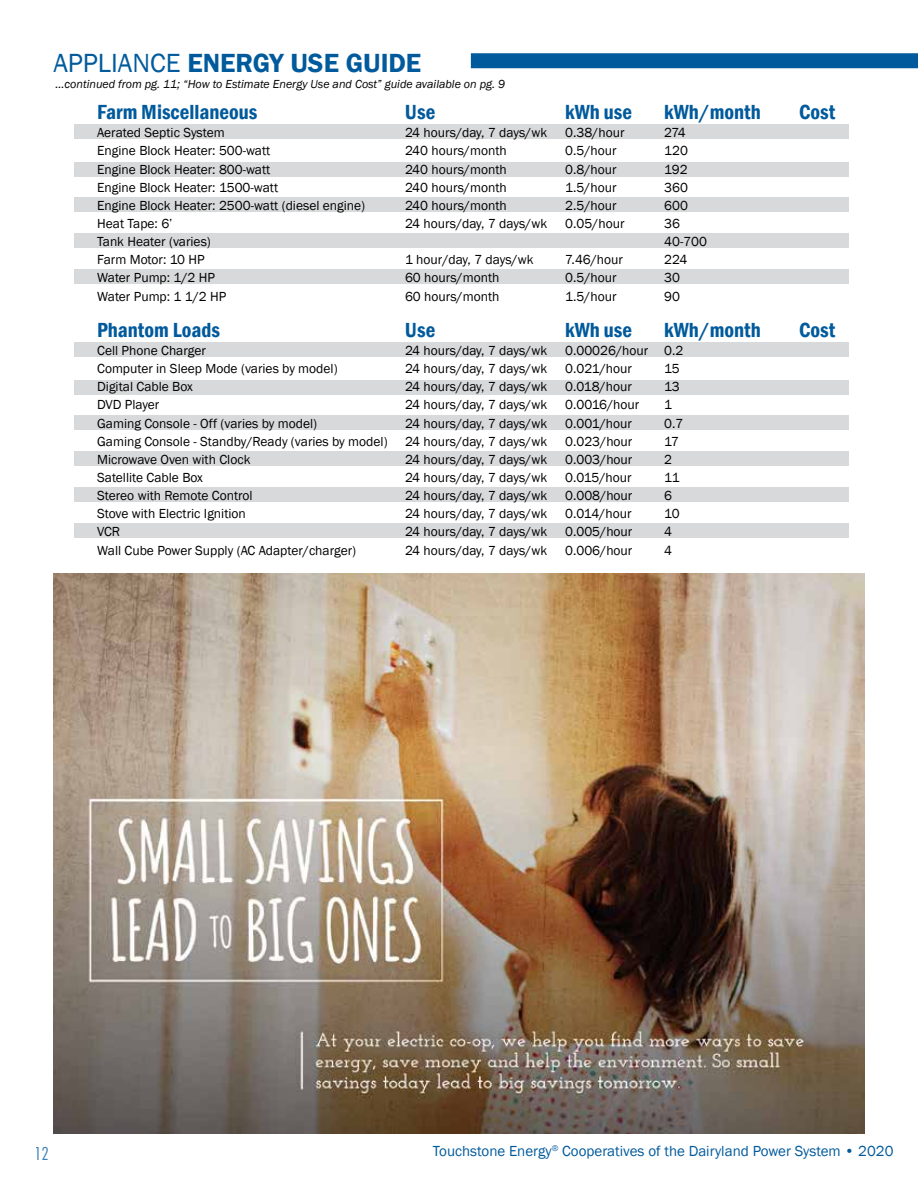
<style>
.page{position:relative;width:918px;height:1188px;background:#fff}
.page>*{position:absolute;margin:0;border:0;box-sizing:border-box;transform-origin:0 0}
.t1{font:600 27px "Franklin Gothic";color:#005a9c}
.t2{font:600 condensed 21px "Franklin Gothic";color:#005a9c}
.t3{font:19.5px "Futura PT Cond";color:#005a9c;scale:1.04 1}
.t4{font:15px "Franklin Gothic";color:#005a9c}
.t5{font:13.5px "Franklin Gothic";color:#000}
.t6{font:italic 12px "Franklin Gothic";color:#000}
.s1{font-weight:400}
</style>
<div class="page">
<div style="left:74px;top:125px;width:775px;height:14px;background:#d7d9da"></div>
<div style="left:74px;top:162px;width:775px;height:14px;background:#d7d9da"></div>
<div style="left:74px;top:198px;width:775px;height:14px;background:#d7d9da"></div>
<div style="left:74px;top:234px;width:775px;height:14px;background:#d7d9da"></div>
<div style="left:74px;top:269px;width:775px;height:15px;background:#d7d9da"></div>
<div style="left:74px;top:343px;width:775px;height:14px;background:#d7d9da"></div>
<div style="left:74px;top:380px;width:775px;height:14px;background:#d7d9da"></div>
<div style="left:74px;top:416px;width:775px;height:14px;background:#d7d9da"></div>
<div style="left:74px;top:452px;width:775px;height:14px;background:#d7d9da"></div>
<div style="left:74px;top:487px;width:775px;height:15px;background:#d7d9da"></div>
<div style="left:74px;top:523px;width:775px;height:15px;background:#d7d9da"></div>
<img style="left:53px;top:574px;width:811px;height:560px">
<div style="left:471px;top:53px;width:447px;height:15px;background:#005a9c"></div>
<h1 class="t1" style="left:53px;top:47px;width:370px"><span class="s1">APPLIANCE</span> ENERGY USE GUIDE</h1>
<p class="t6" style="left:56px;top:77px;width:451px">...continued from pg. 11; “How to Estimate Energy Use and Cost” guide available on pg. 9</p>
<h2 class="t2" style="left:97px;top:98px;width:162px">Farm Miscellaneous</h2>
<h2 class="t2" style="left:405px;top:98px;width:32px">Use</h2>
<h2 class="t2" style="left:565px;top:98px;width:68px">kWh use</h2>
<h2 class="t2" style="left:664px;top:98px;width:98px">kWh/month</h2>
<h2 class="t2" style="left:799px;top:98px;width:38px">Cost</h2>
<p class="t5" style="left:97px;top:124px;width:129px">Aerated Septic System</p>
<p class="t5" style="left:405px;top:124px;width:144px">24 hours/day, 7 days/wk</p>
<p class="t5" style="left:565px;top:124px;width:61px">0.38/hour</p>
<p class="t5" style="left:664px;top:124px;width:23px">274</p>
<p class="t5" style="left:97px;top:143px;width:175px">Engine Block Heater: 500-watt</p>
<p class="t5" style="left:405px;top:143px;width:103px">240 hours/month</p>
<p class="t5" style="left:565px;top:143px;width:53px">0.5/hour</p>
<p class="t5" style="left:664px;top:143px;width:25px">120</p>
<p class="t5" style="left:97px;top:161px;width:175px">Engine Block Heater: 800-watt</p>
<p class="t5" style="left:405px;top:161px;width:103px">240 hours/month</p>
<p class="t5" style="left:565px;top:161px;width:53px">0.8/hour</p>
<p class="t5" style="left:664px;top:161px;width:25px">192</p>
<p class="t5" style="left:97px;top:179px;width:182px">Engine Block Heater: 1500-watt</p>
<p class="t5" style="left:405px;top:179px;width:103px">240 hours/month</p>
<p class="t5" style="left:565px;top:179px;width:53px">1.5/hour</p>
<p class="t5" style="left:664px;top:179px;width:25px">360</p>
<p class="t5" style="left:97px;top:197px;width:270px">Engine Block Heater: 2500-watt (diesel engine)</p>
<p class="t5" style="left:405px;top:197px;width:103px">240 hours/month</p>
<p class="t5" style="left:565px;top:197px;width:53px">2.5/hour</p>
<p class="t5" style="left:664px;top:197px;width:25px">600</p>
<p class="t5" style="left:97px;top:215px;width:77px">Heat Tape: 6’</p>
<p class="t5" style="left:405px;top:215px;width:144px">24 hours/day, 7 days/wk</p>
<p class="t5" style="left:565px;top:215px;width:61px">0.05/hour</p>
<p class="t5" style="left:664px;top:215px;width:17px">36</p>
<p class="t5" style="left:97px;top:233px;width:115px">Tank Heater (varies)</p>
<p class="t5" style="left:664px;top:233px;width:44px">40-700</p>
<p class="t5" style="left:97px;top:251px;width:109px">Farm Motor: 10 HP</p>
<p class="t5" style="left:405px;top:251px;width:130px">1 hour/day, 7 days/wk</p>
<p class="t5" style="left:565px;top:251px;width:59px">7.46/hour</p>
<p class="t5" style="left:664px;top:251px;width:25px">224</p>
<p class="t5" style="left:97px;top:270px;width:119px">Water Pump: 1/2 HP</p>
<p class="t5" style="left:405px;top:270px;width:96px">60 hours/month</p>
<p class="t5" style="left:565px;top:270px;width:53px">0.5/hour</p>
<p class="t5" style="left:664px;top:270px;width:17px">30</p>
<p class="t5" style="left:97px;top:288px;width:131px">Water Pump: 1 1/2 HP</p>
<p class="t5" style="left:405px;top:288px;width:96px">60 hours/month</p>
<p class="t5" style="left:565px;top:288px;width:53px">1.5/hour</p>
<p class="t5" style="left:664px;top:288px;width:17px">90</p>
<h2 class="t2" style="left:97px;top:316px;width:124px">Phantom Loads</h2>
<h2 class="t2" style="left:405px;top:316px;width:32px">Use</h2>
<h2 class="t2" style="left:565px;top:316px;width:68px">kWh use</h2>
<h2 class="t2" style="left:664px;top:316px;width:98px">kWh/month</h2>
<h2 class="t2" style="left:799px;top:316px;width:38px">Cost</h2>
<p class="t5" style="left:97px;top:342px;width:110px">Cell Phone Charger</p>
<p class="t5" style="left:405px;top:342px;width:144px">24 hours/day, 7 days/wk</p>
<p class="t5" style="left:565px;top:342px;width:120px">0.00026/hour 0.2</p>
<p class="t5" style="left:97px;top:360px;width:242px">Computer in Sleep Mode (varies by model)</p>
<p class="t5" style="left:405px;top:360px;width:144px">24 hours/day, 7 days/wk</p>
<p class="t5" style="left:565px;top:360px;width:68px">0.021/hour</p>
<p class="t5" style="left:664px;top:360px;width:17px">15</p>
<p class="t5" style="left:97px;top:378px;width:97px">Digital Cable Box</p>
<p class="t5" style="left:405px;top:378px;width:144px">24 hours/day, 7 days/wk</p>
<p class="t5" style="left:565px;top:378px;width:68px">0.018/hour</p>
<p class="t5" style="left:664px;top:378px;width:17px">13</p>
<p class="t5" style="left:97px;top:397px;width:64px">DVD Player</p>
<p class="t5" style="left:405px;top:397px;width:144px">24 hours/day, 7 days/wk</p>
<p class="t5" style="left:565px;top:397px;width:76px">0.0016/hour</p>
<p class="t5" style="left:664px;top:397px;width:9px">1</p>
<p class="t5" style="left:97px;top:415px;width:221px">Gaming Console - Off (varies by model)</p>
<p class="t5" style="left:405px;top:415px;width:144px">24 hours/day, 7 days/wk</p>
<p class="t5" style="left:565px;top:415px;width:68px">0.001/hour</p>
<p class="t5" style="left:664px;top:415px;width:21px">0.7</p>
<p class="t5" style="left:97px;top:433px;width:292px">Gaming Console - Standby/Ready (varies by model)</p>
<p class="t5" style="left:405px;top:433px;width:144px">24 hours/day, 7 days/wk</p>
<p class="t5" style="left:565px;top:433px;width:69px">0.023/hour</p>
<p class="t5" style="left:664px;top:433px;width:16px">17</p>
<p class="t5" style="left:97px;top:451px;width:155px">Microwave Oven with Clock</p>
<p class="t5" style="left:405px;top:451px;width:144px">24 hours/day, 7 days/wk</p>
<p class="t5" style="left:565px;top:451px;width:69px">0.003/hour</p>
<p class="t5" style="left:664px;top:451px;width:9px">2</p>
<p class="t5" style="left:97px;top:469px;width:107px">Satellite Cable Box</p>
<p class="t5" style="left:405px;top:469px;width:144px">24 hours/day, 7 days/wk</p>
<p class="t5" style="left:565px;top:469px;width:68px">0.015/hour</p>
<p class="t5" style="left:664px;top:469px;width:17px">11</p>
<p class="t5" style="left:97px;top:487px;width:157px">Stereo with Remote Control</p>
<p class="t5" style="left:405px;top:487px;width:144px">24 hours/day, 7 days/wk</p>
<p class="t5" style="left:565px;top:487px;width:69px">0.008/hour</p>
<p class="t5" style="left:664px;top:487px;width:9px">6</p>
<p class="t5" style="left:97px;top:505px;width:150px">Stove with Electric Ignition</p>
<p class="t5" style="left:405px;top:505px;width:144px">24 hours/day, 7 days/wk</p>
<p class="t5" style="left:565px;top:505px;width:68px">0.014/hour</p>
<p class="t5" style="left:664px;top:505px;width:17px">10</p>
<p class="t5" style="left:97px;top:524px;width:25px">VCR</p>
<p class="t5" style="left:405px;top:524px;width:144px">24 hours/day, 7 days/wk</p>
<p class="t5" style="left:565px;top:524px;width:69px">0.005/hour</p>
<p class="t5" style="left:664px;top:524px;width:9px">4</p>
<p class="t5" style="left:97px;top:542px;width:261px">Wall Cube Power Supply (AC Adapter/charger)</p>
<p class="t5" style="left:405px;top:542px;width:144px">24 hours/day, 7 days/wk</p>
<p class="t5" style="left:565px;top:542px;width:69px">0.006/hour</p>
<p class="t5" style="left:664px;top:542px;width:9px">4</p>
<h3 class="t3" style="left:35px;top:1142px;width:15px">12</h3>
<p class="t4" style="left:433px;top:1142px;width:462px">Touchstone Energy<sup>®</sup> Cooperatives of the Dairyland Power System • 2020</p>
</div>
